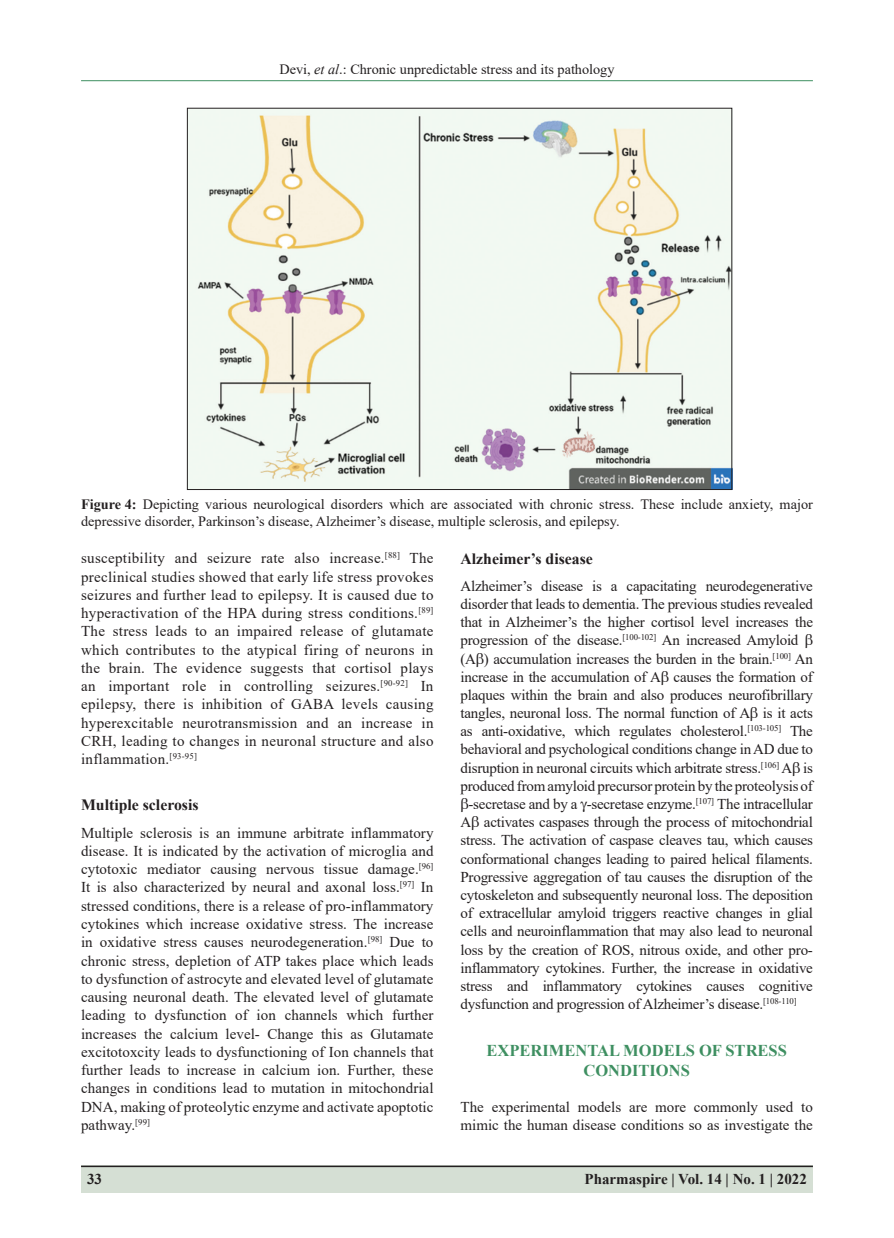
<style>
.page{position:relative;width:894px;height:1238px;background:#fff}
.page>*{position:absolute;margin:0;border:0;box-sizing:border-box;transform-origin:0 0}
.t1{font:700 16.5px/19.6px "Times New Roman";color:#3e8f61;text-align:center}
.t2{font:700 15.75px "Times New Roman";color:#231f20}
.TX{font:15px/18.3px "Times New Roman";letter-spacing:-.015em;color:#231f20;text-align:justify}
.t3{font:700 15px "Times New Roman";color:#231f20}
.FGC{font:14.25px/17.2px "Times New Roman";color:#231f20}
.s1{font-style:italic}
.s2{font-weight:700}
</style>
<div class="page">
<hr style="left:81px;top:80px;width:731px;height:1px;background:#3e8f61">
<div style="left:81px;top:1166px;width:731px;height:27px;background:#d5dfd4"></div>
<hr style="left:81px;top:1165px;width:731px;height:2px;background:#231f20">
<img style="left:189px;top:110px;width:540px;height:378px">
<p class="FGC" style="left:279px;top:60px;width:336px">Devi, <span class="s1">et al</span>.: Chronic unpredictable stress and its pathology</p>
<p class="FGC" style="left:81px;top:495px;width:733px"><span class="s2">Figure 4:</span> Depicting various neurological disorders which are associated with chronic stress. These include anxiety, major depressive disorder, Parkinson’s disease, Alzheimer’s disease, multiple sclerosis, and epilepsy.</p>
<p class="TX" style="left:81px;top:548px;width:354px">susceptibility and seizure rate also increase.<sup>[88]</sup> The preclinical studies showed that early life stress provokes seizures and further lead to epilepsy. It is caused due to hyperactivation of the HPA during stress conditions.<sup>[89] </sup>The stress leads to an impaired release of glutamate which contributes to the atypical firing of neurons in the brain. The evidence suggests that cortisol plays an important role in controlling seizures.<sup>[90-92]</sup> In epilepsy, there is inhibition of GABA levels causing hyperexcitable neurotransmission and an increase in CRH, leading to changes in neuronal structure and also inflammation.<sup>[93-95]</sup></p>
<h2 class="t2" style="left:81px;top:793px;width:119px">Multiple sclerosis</h2>
<p class="TX" style="left:81px;top:823px;width:354px">Multiple sclerosis is an immune arbitrate inflammatory disease. It is indicated by the activation of microglia and cytotoxic mediator causing nervous tissue damage.<sup>[96] </sup>It is also characterized by neural and axonal loss.<sup>[97]</sup> In stressed conditions, there is a release of pro-inflammatory cytokines which increase oxidative stress. The increase in oxidative stress causes neurodegeneration.<sup>[98]</sup> Due to chronic stress, depletion of ATP takes place which leads to dysfunction of astrocyte and elevated level of glutamate causing neuronal death. The elevated level of glutamate leading to dysfunction of ion channels which further increases the calcium level- Change this as Glutamate excitotoxcity leads to dysfunctioning of Ion channels that further leads to increase in calcium ion. Further, these changes in conditions lead to mutation in mitochondrial DNA, making of proteolytic enzyme and activate apoptotic pathway.<sup>[99]</sup></p>
<h2 class="t2" style="left:460px;top:547px;width:134px">Alzheimer’s disease</h2>
<p class="TX" style="left:460px;top:576px;width:354px">Alzheimer’s disease is a capacitating neurodegenerative</p>
<p class="TX" style="left:460px;top:594px;width:354px">disorder that leads to dementia. The previous studies revealed</p>
<p class="TX" style="left:460px;top:612px;width:354px">that in Alzheimer’s the higher cortisol level increases the</p>
<p class="TX" style="left:460px;top:631px;width:339px">progression of the disease.<sup>[100-102]</sup> An increased Amyloid</p>
<p class="TX" style="left:460px;top:649px;width:354px">(A ) accumulation increases the burden in the brain.<sup>[100]</sup> An</p>
<p class="TX" style="left:460px;top:667px;width:354px">increase in the accumulation of A causes the formation of</p>
<p class="TX" style="left:460px;top:685px;width:354px">plaques within the brain and also produces neurofibrillary</p>
<p class="TX" style="left:460px;top:703px;width:354px">tangles, neuronal loss. The normal function of A is it acts</p>
<p class="TX" style="left:460px;top:721px;width:354px">as anti-oxidative, which regulates cholesterol.<sup>[103-105]</sup> The</p>
<p class="TX" style="left:460px;top:740px;width:354px">behavioral and psychological conditions change in AD due to</p>
<p class="TX" style="left:460px;top:758px;width:354px">disruption in neuronal circuits which arbitrate stress.<sup>[106]</sup> A is</p>
<p class="TX" style="left:460px;top:776px;width:354px">produced from amyloid precursor protein by the proteolysis of</p>
<p class="TX" style="left:468px;top:794px;width:346px">-secretase and by a -secretase enzyme.<sup>[107]</sup> The intracellular</p>
<p class="TX" style="left:460px;top:812px;width:354px">A activates caspases through the process of mitochondrial</p>
<p class="TX" style="left:460px;top:831px;width:354px">stress. The activation of caspase cleaves tau, which causes</p>
<p class="TX" style="left:460px;top:849px;width:354px">conformational changes leading to paired helical filaments.</p>
<p class="TX" style="left:460px;top:867px;width:354px">Progressive aggregation of tau causes the disruption of the</p>
<p class="TX" style="left:460px;top:885px;width:354px">cytoskeleton and subsequently neuronal loss. The deposition</p>
<p class="TX" style="left:460px;top:903px;width:354px">of extracellular amyloid triggers reactive changes in glial</p>
<p class="TX" style="left:460px;top:922px;width:354px">cells and neuroinflammation that may also lead to neuronal</p>
<p class="TX" style="left:460px;top:940px;width:354px">loss by the creation of ROS, nitrous oxide, and other pro-</p>
<p class="TX" style="left:460px;top:958px;width:354px">inflammatory cytokines. Further, the increase in oxidative</p>
<p class="TX" style="left:460px;top:976px;width:354px">stress and inflammatory cytokines causes cognitive</p>
<p class="TX" style="left:460px;top:994px;width:337px">dysfunction and progression of Alzheimer’s disease.<sup>[108-110]</sup></p>
<h1 class="t1" style="left:486px;top:1040px;width:302px">EXPERIMENTAL MODELS OF STRESS<br>CONDITIONS</h1>
<p class="TX" style="left:460px;top:1097px;width:354px">The experimental models are more commonly used to mimic the human disease conditions so as investigate the</p>
<p class="t3" style="left:87px;top:1167px;width:16px">33</p>
<p class="t3" style="left:584px;top:1167px;width:224px">Pharmaspire | Vol. 14 | No. 1 | 2022</p>
</div>
